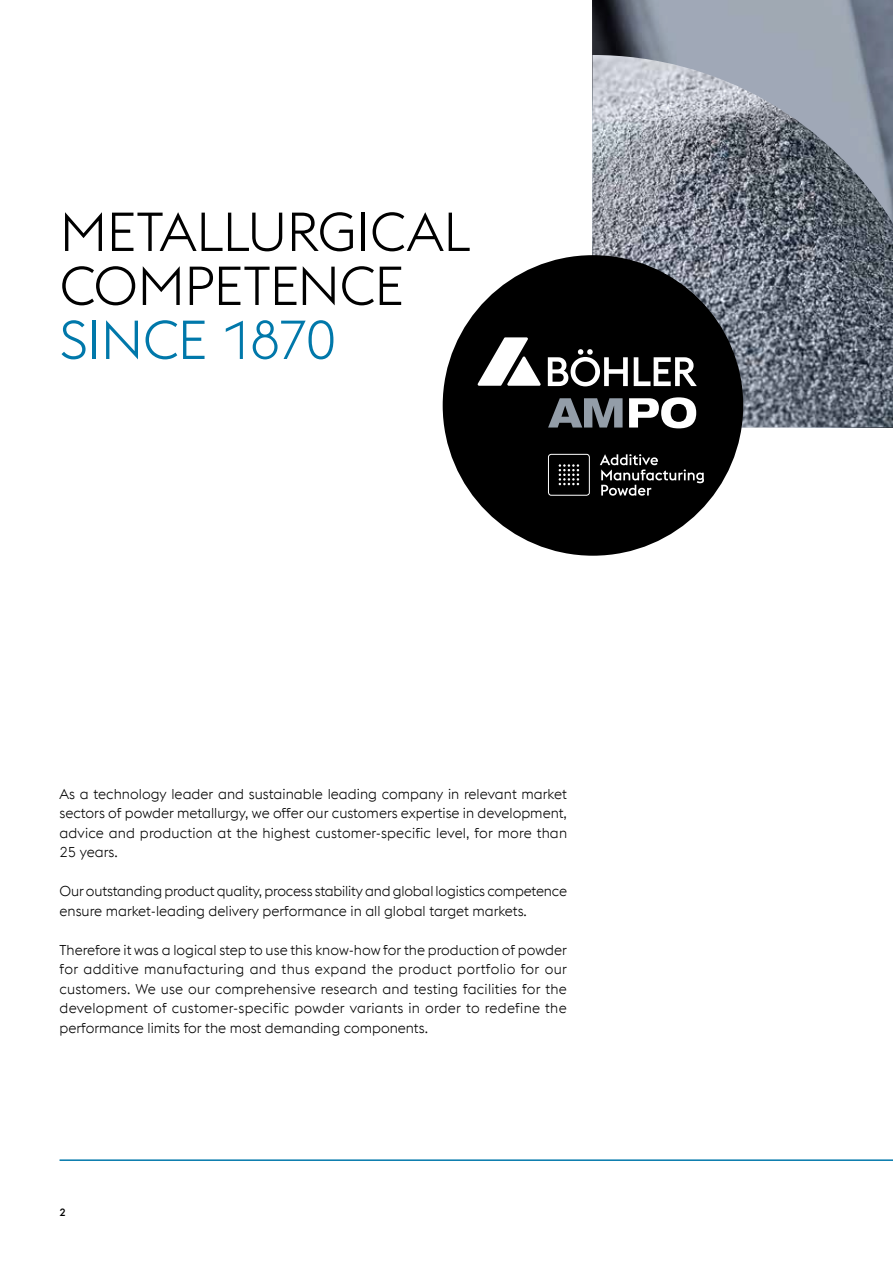
<style>
.page{position:relative;width:893px;height:1263px;background:#fff}
.page>*{position:absolute;margin:0;border:0;box-sizing:border-box;transform-origin:0 0}
.t1{font:300 54px/54px "voestalpine";letter-spacing:-.015em;color:#000}
.t2{font:300 54px "voestalpine";letter-spacing:-.025em;color:#0078aa}
.t3{font:300 14.25px/19.5px "voestalpine";color:#000;text-align:justify}
.t4{font:500 10.5px "voestalpine";color:#000}
</style>
<div class="page">
<hr style="left:60px;top:1159px;width:833px;height:2px;background:#0078aa">
<svg style="left:592px;top:0;width:301px;height:55px;background:#858d99"></svg>
<img style="left:592px;top:55px;width:301px;height:372px">
<div style="left:443px;top:255px;width:300px;height:301px;background:#000;border-radius:50%"></div>
<svg style="left:629px;top:397px;width:67px;height:31px"></svg>
<svg style="left:548px;top:398px;width:75px;height:29px"></svg>
<svg style="left:548px;top:349px;width:149px;height:37px"></svg>
<svg style="left:478px;top:337px;width:63px;height:49px"></svg>
<svg style="left:559px;top:464px;width:20px;height:21px"></svg>
<div style="left:548px;top:454px;width:42px;height:42px;border:1px solid #fff;border-radius:3px"></div>
<svg style="left:600px;top:454px;width:104px;height:42px"></svg>
<h1 class="t1" style="left:60px;top:205px;width:412px">METALLURGICAL<br>COMPETENCE</h1>
<h1 class="t2" style="left:60px;top:309px;width:279px">SINCE 1870</h1>
<p class="t3" style="left:60px;top:784px;width:509px">As a technology leader and sustainable leading company in relevant market sectors of powder metallurgy, we offer our customers expertise in development, advice and production at the highest customer-specific level, for more than 25 years.</p>
<p class="t3" style="left:60px;top:882px;width:509px">Our outstanding product quality, process stability and global logistics competence ensure market-leading delivery performance in all global target markets.</p>
<p class="t3" style="left:60px;top:940px;width:509px">Therefore it was a logical step to use this know-how for the production of powder for additive manufacturing and thus expand the product portfolio for our customers. We use our comprehensive research and testing facilities for the development of customer-specific powder variants in order to redefine the performance limits for the most demanding components.</p>
<p class="t4" style="left:60px;top:1205px;width:8px">2</p>
</div>
